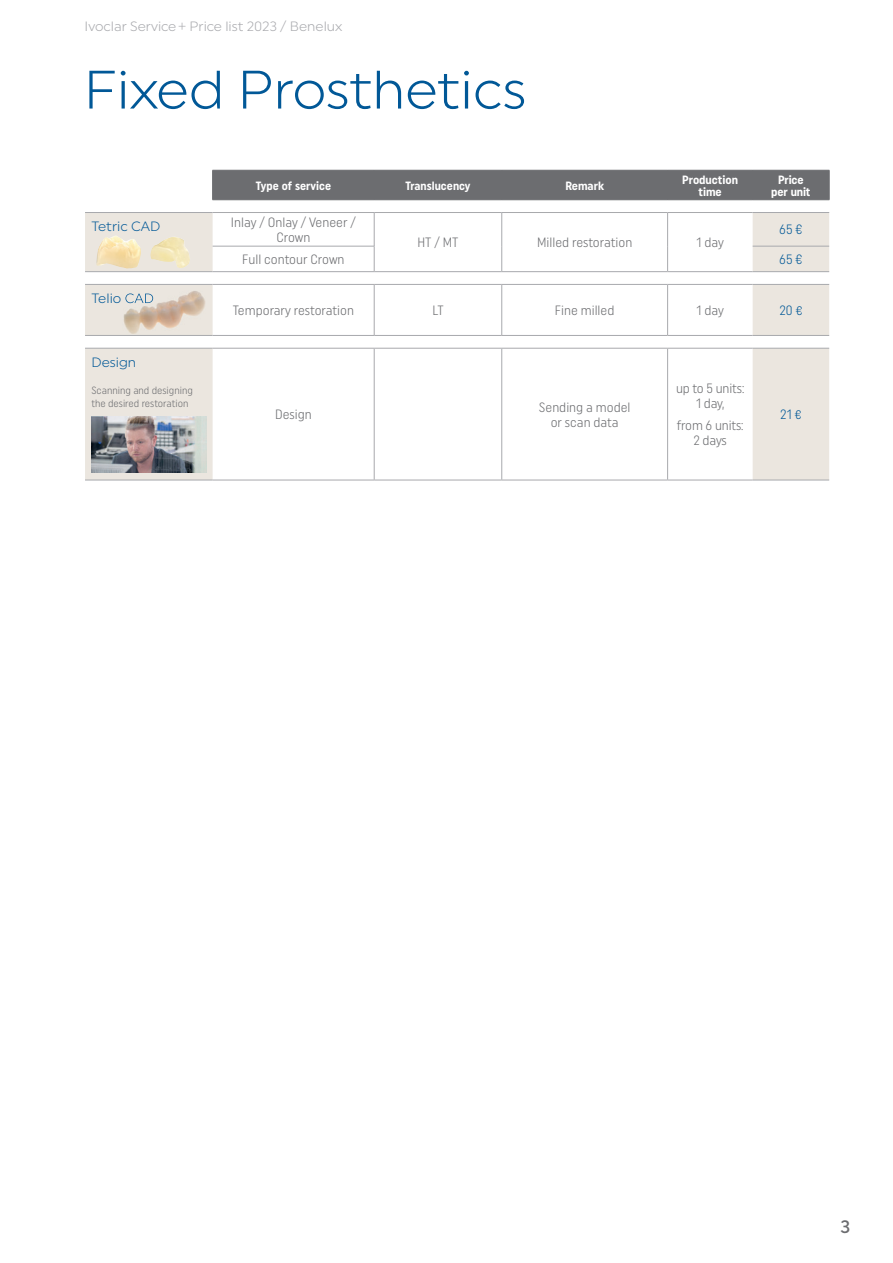
<style>
.page{position:relative;width:893px;height:1263px;background:#fff}
.page>*{position:absolute;margin:0;border:0;box-sizing:border-box;transform-origin:0 0}
.t1{font:54px "Uniform Pro Ivoclar Lgt";color:#015897}
.t2{font:500 18px "Uniform Pro Ivoclar";color:#6c6d70}
.t3{font:13.5px/15px "Uniform Pro Ivoclar Con Lgt";color:#6c6d70;text-align:center}
.t4{font:13.5px "Uniform Pro Ivoclar Lgt";color:#a8a9ad}
.t5{font:13.5px "Uniform Pro Ivoclar Lgt";color:#015897}
.t6{font:13.5px "Uniform Pro Ivoclar Con Lgt";color:#015897}
.t7{font:12px/12px "Uniform Pro Ivoclar Con Bld";color:#fff;text-align:center}
.t8{font:10.5px/13.5px "Uniform Pro Ivoclar Con Lgt";color:#6c6d70}
</style>
<div class="page">
<div style="left:213px;top:171px;width:616px;height:28px;background:#6c6d70"></div>
<svg style="left:85px;top:213px;width:744px;height:267px"></svg>
<hr style="left:212px;top:170px;width:162px;height:1px;background:#6c6d70">
<hr style="left:212px;top:170px;width:1px;height:30px;background:#6c6d70">
<hr style="left:374px;top:170px;width:128px;height:1px;background:#6c6d70">
<hr style="left:374px;top:170px;width:1px;height:30px;background:#6c6d70">
<hr style="left:502px;top:170px;width:166px;height:1px;background:#6c6d70">
<hr style="left:501px;top:170px;width:1px;height:30px;background:#6c6d70">
<hr style="left:668px;top:170px;width:85px;height:1px;background:#6c6d70">
<hr style="left:667px;top:170px;width:1px;height:30px;background:#6c6d70">
<hr style="left:753px;top:170px;width:76px;height:1px;background:#6c6d70">
<hr style="left:752px;top:170px;width:1px;height:30px;background:#6c6d70">
<hr style="left:829px;top:170px;width:1px;height:30px;background:#6c6d70">
<hr style="left:212px;top:199px;width:162px;height:1px;background:#6c6d70">
<hr style="left:374px;top:199px;width:128px;height:1px;background:#6c6d70">
<hr style="left:502px;top:199px;width:166px;height:1px;background:#6c6d70">
<hr style="left:668px;top:199px;width:85px;height:1px;background:#6c6d70">
<hr style="left:753px;top:199px;width:76px;height:1px;background:#6c6d70">
<hr style="left:374px;top:213px;width:1px;height:33px;background:#a8a9ad">
<hr style="left:501px;top:213px;width:1px;height:33px;background:#a8a9ad">
<hr style="left:667px;top:213px;width:1px;height:33px;background:#a8a9ad">
<svg style="left:501px;top:246px;width:1px;height:25px"></svg>
<svg style="left:667px;top:246px;width:1px;height:25px"></svg>
<hr style="left:753px;top:246px;width:76px;height:1px;background:#a8a9ad">
<hr style="left:213px;top:246px;width:161px;height:1px;background:#a8a9ad">
<svg style="left:374px;top:246px;width:1px;height:25px"></svg>
<hr style="left:374px;top:285px;width:1px;height:50px;background:#a8a9ad">
<hr style="left:501px;top:285px;width:1px;height:50px;background:#a8a9ad">
<hr style="left:667px;top:285px;width:1px;height:50px;background:#a8a9ad">
<hr style="left:374px;top:349px;width:1px;height:131px;background:#a8a9ad">
<hr style="left:501px;top:349px;width:1px;height:131px;background:#a8a9ad">
<hr style="left:667px;top:349px;width:1px;height:131px;background:#a8a9ad">
<hr style="left:85px;top:212px;width:128px;height:1px;background:#a8a9ad">
<hr style="left:85px;top:271px;width:128px;height:1px;background:#a8a9ad">
<hr style="left:213px;top:212px;width:161px;height:1px;background:#a8a9ad">
<hr style="left:374px;top:212px;width:128px;height:1px;background:#a8a9ad">
<hr style="left:502px;top:212px;width:166px;height:1px;background:#a8a9ad">
<hr style="left:668px;top:212px;width:85px;height:1px;background:#a8a9ad">
<hr style="left:374px;top:271px;width:128px;height:1px;background:#a8a9ad">
<hr style="left:502px;top:271px;width:166px;height:1px;background:#a8a9ad">
<hr style="left:668px;top:271px;width:85px;height:1px;background:#a8a9ad">
<hr style="left:753px;top:212px;width:76px;height:1px;background:#a8a9ad">
<hr style="left:213px;top:271px;width:161px;height:1px;background:#a8a9ad">
<hr style="left:753px;top:271px;width:76px;height:1px;background:#a8a9ad">
<hr style="left:85px;top:284px;width:128px;height:1px;background:#a8a9ad">
<hr style="left:213px;top:284px;width:161px;height:1px;background:#a8a9ad">
<hr style="left:374px;top:284px;width:128px;height:1px;background:#a8a9ad">
<hr style="left:502px;top:284px;width:166px;height:1px;background:#a8a9ad">
<hr style="left:668px;top:284px;width:85px;height:1px;background:#a8a9ad">
<hr style="left:753px;top:284px;width:76px;height:1px;background:#a8a9ad">
<hr style="left:85px;top:335px;width:128px;height:1px;background:#a8a9ad">
<hr style="left:213px;top:335px;width:161px;height:1px;background:#a8a9ad">
<hr style="left:374px;top:335px;width:128px;height:1px;background:#a8a9ad">
<hr style="left:502px;top:335px;width:166px;height:1px;background:#a8a9ad">
<hr style="left:668px;top:335px;width:85px;height:1px;background:#a8a9ad">
<hr style="left:753px;top:335px;width:76px;height:1px;background:#a8a9ad">
<hr style="left:85px;top:348px;width:128px;height:1px;background:#a8a9ad">
<hr style="left:213px;top:348px;width:161px;height:1px;background:#a8a9ad">
<hr style="left:374px;top:348px;width:128px;height:1px;background:#a8a9ad">
<hr style="left:502px;top:348px;width:166px;height:1px;background:#a8a9ad">
<hr style="left:668px;top:348px;width:85px;height:1px;background:#a8a9ad">
<hr style="left:753px;top:348px;width:76px;height:1px;background:#a8a9ad">
<hr style="left:85px;top:480px;width:128px;height:1px;background:#a8a9ad">
<hr style="left:213px;top:480px;width:161px;height:1px;background:#a8a9ad">
<hr style="left:374px;top:480px;width:128px;height:1px;background:#a8a9ad">
<hr style="left:502px;top:480px;width:166px;height:1px;background:#a8a9ad">
<hr style="left:668px;top:480px;width:85px;height:1px;background:#a8a9ad">
<hr style="left:753px;top:480px;width:76px;height:1px;background:#a8a9ad">
<img style="left:91px;top:417px;width:115px;height:55px">
<img style="left:96px;top:236px;width:45px;height:32px">
<img style="left:150px;top:237px;width:40px;height:31px">
<img style="left:122px;top:291px;width:83px;height:43px">
<img style="left:122px;top:293px;width:31px;height:10px">
<p class="t4" style="left:85px;top:19px;width:259px">Ivoclar Service + Price list 2023 / Benelux</p>
<h1 class="t1" style="left:84px;top:58px;width:444px">Fixed Prosthetics</h1>
<p class="t7" style="left:256px;top:179px;width:77px">Type of service</p>
<p class="t7" style="left:405px;top:179px;width:67px">Translucency</p>
<p class="t7" style="left:565px;top:179px;width:40px">Remark</p>
<p class="t7" style="left:682px;top:173px;width:57px">Production time</p>
<p class="t7" style="left:771px;top:173px;width:41px">Price per unit</p>
<p class="t5" style="left:91px;top:219px;width:70px">Tetric CAD</p>
<p class="t3" style="left:231px;top:214px;width:126px">Inlay / Onlay / Veneer /<br>Crown</p>
<p class="t3" style="left:417px;top:235px;width:43px">HT / MT</p>
<p class="t3" style="left:537px;top:235px;width:97px">Milled restoration</p>
<p class="t3" style="left:696px;top:235px;width:29px">1 day</p>
<p class="t6" style="left:779px;top:221px;width:25px">65 €</p>
<p class="t5" style="left:91px;top:290px;width:64px">Telio CAD</p>
<p class="t5" style="left:91px;top:354px;width:46px">Design</p>
<p class="t8" style="left:91px;top:383px;width:103px">Scanning and designing the desired restoration</p>
<p class="t3" style="left:242px;top:251px;width:104px">Full contour Crown</p>
<p class="t6" style="left:779px;top:251px;width:25px">65 €</p>
<p class="t3" style="left:233px;top:302px;width:123px">Temporary restoration</p>
<p class="t3" style="left:432px;top:302px;width:13px">LT</p>
<p class="t3" style="left:555px;top:302px;width:61px">Fine milled</p>
<p class="t3" style="left:696px;top:302px;width:29px">1 day</p>
<p class="t6" style="left:779px;top:302px;width:25px">20 €</p>
<p class="t3" style="left:275px;top:407px;width:38px">Design</p>
<p class="t3" style="left:539px;top:399px;width:93px">Sending a model or scan data</p>
<p class="t3" style="left:676px;top:380px;width:70px">up to 5 units:<br>1 day,</p>
<p class="t3" style="left:677px;top:418px;width:68px">from 6 units:<br>2 days</p>
<p class="t6" style="left:780px;top:406px;width:23px">21 €</p>
<h2 class="t2" style="left:840px;top:1216px;width:11px">3</h2>
</div>
